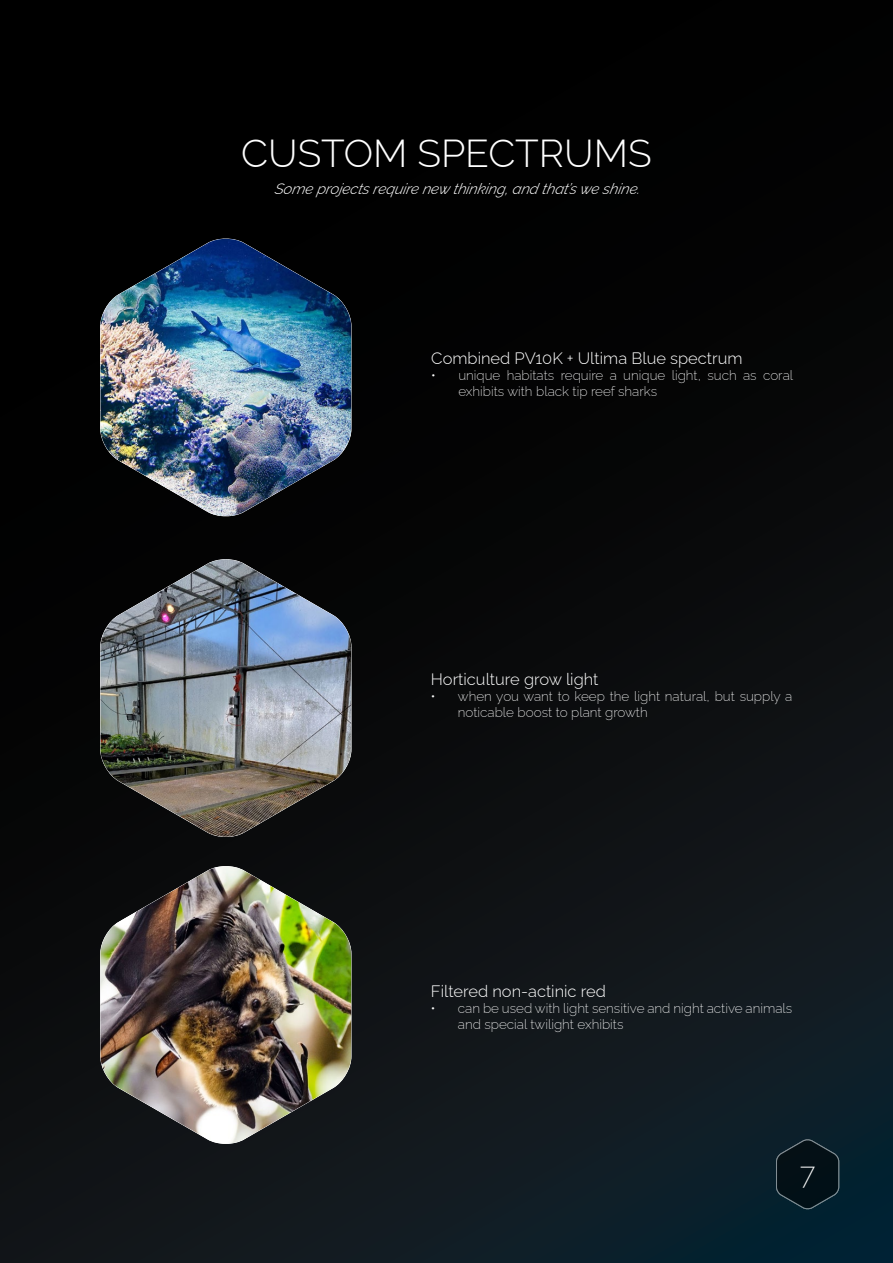
<style>
.page{position:relative;width:893px;height:1263px;background:#fff}
.page>*{position:absolute;margin:0;border:0;box-sizing:border-box;transform-origin:0 0}
.t1{font:100 39px "Raleway";color:#fff}
.t2{font:100 30px "Raleway";color:#fff}
.t3{font:100 16.5px "Raleway";color:#fff}
.t4{font:italic 100 15px "Raleway";color:#fff}
.t5{font:100 13.5px/16.2px "Raleway";color:#fff}
</style>
<div class="page">
<div style="left:0;top:0;width:893px;height:1263px;background:linear-gradient(to bottom,#000,#131c22)"></div>
<img style="left:100px;top:559px;width:251px;height:279px">
<img style="left:100px;top:239px;width:251px;height:278px">
<img style="left:100px;top:866px;width:251px;height:278px">
<svg style="left:776px;top:1139px;width:63px;height:71px;background:#0a1a22"></svg>
<h1 class="t1" style="left:241px;top:122px;width:412px">CUSTOM SPECTRUMS</h1>
<p class="t4" style="left:275px;top:177px;width:370px">Some projects require new thinking,and that’s we shine.</p>
<p class="t3" style="left:431px;top:345px;width:313px">Combined PV10K + Ultima Blue spectrum</p>
<p class="t5" style="left:458px;top:366px;width:336px;text-indent:-27px">• unique habitats require a unique light, such as coral exhibits with black tip reef sharks</p>
<p class="t3" style="left:431px;top:666px;width:169px">Horticulture grow light</p>
<p class="t5" style="left:458px;top:686px;width:336px;text-indent:-27px">• when you want to keep the light natural, but supply a noticable boost to plant growth</p>
<p class="t3" style="left:431px;top:978px;width:177px">Filtered non-actinic red</p>
<p class="t5" style="left:458px;top:999px;width:336px;text-indent:-27px">• can be used with light sensitive and night active animals and special twilight exhibits</p>
<h2 class="t2" style="left:800px;top:1150px;width:18px">7</h2>
</div>
